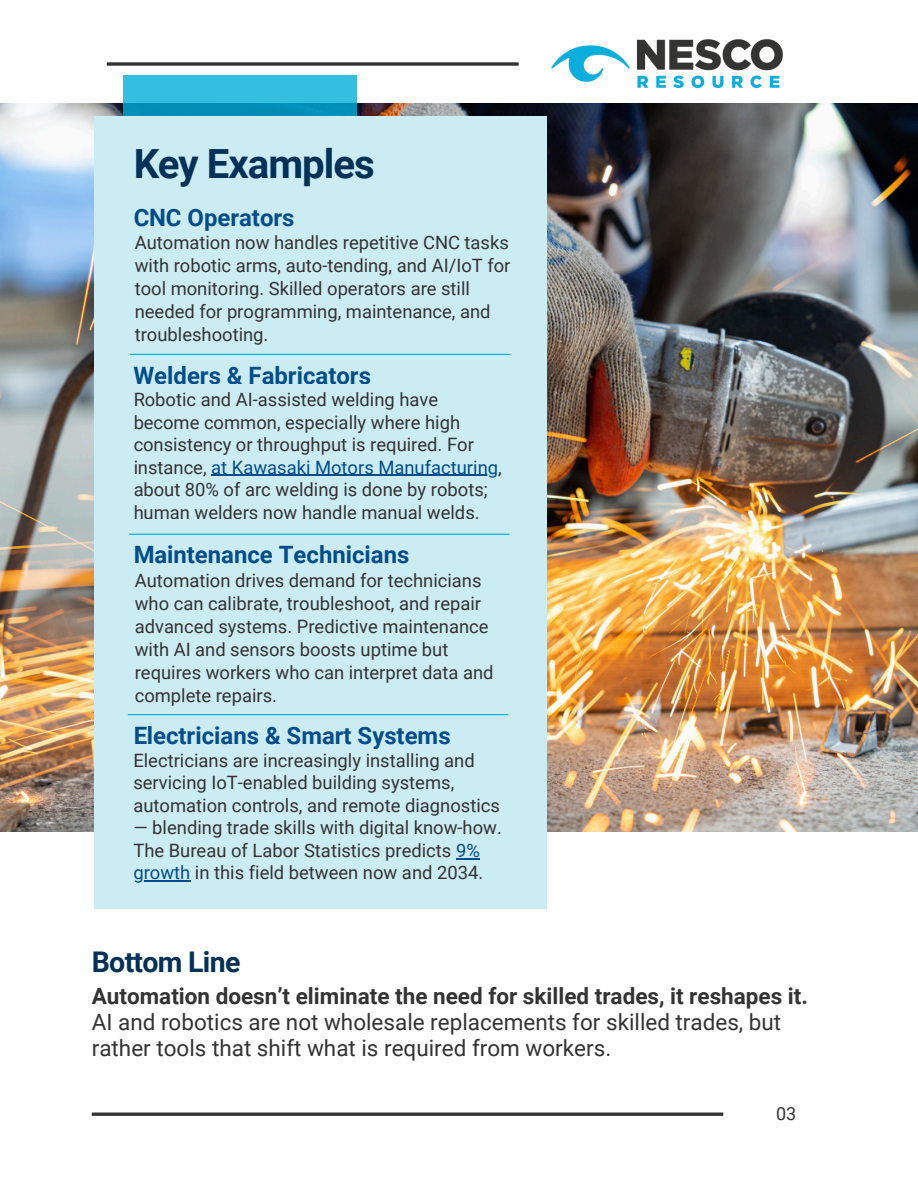
<style>
.page{position:relative;width:918px;height:1188px;background:#fff}
.page>*{position:absolute;margin:0;border:0;box-sizing:border-box;transform-origin:0 0}
.t1{font:700 69.15px/79.3px "Roboto";color:#333}
.t2{font:700 40.2px "Roboto";letter-spacing:-.025em;color:#003157}
.t3{font:700 28.5px "Roboto";letter-spacing:-.025em;color:#003157}
.t4{font:700 23.85px "Roboto";color:#004d8a}
.t5{font:22.5px/25.8px "Roboto";color:#333}
.t6{font:700 22.5px "Roboto";color:#333}
.t7{font:18.45px/23px "Roboto";color:#333}
.t8{font:18px "Roboto";color:#333}
.s1{color:#004d8a}
</style>
<div class="page">
<img style="left:0;top:103px;width:918px;height:728px">
<svg style="left:123px;top:75px;width:233px;height:42px;background:#27b0d4"></svg>
<div style="left:94px;top:117px;width:453px;height:792px;background:#ccecf4"></div>
<hr style="left:130px;top:354px;width:380px;height:1px;background:#00aedb">
<hr style="left:129px;top:534px;width:381px;height:1px;background:#00aedb">
<hr style="left:211px;top:475px;width:287px;height:1px;background:#004d8a">
<hr style="left:128px;top:714px;width:380px;height:1px;background:#00aedb">
<svg style="left:456px;top:858px;width:24px;height:1px"></svg>
<hr style="left:133px;top:880px;width:57px;height:2px;background:#004d8a">
<hr style="left:92px;top:1113px;width:631px;height:3px;background:#333">
<img style="left:551px;top:39px;width:232px;height:50px">
<svg style="left:107px;top:62px;width:412px;height:4px;background:#525252"></svg>
<h2 class="t2" style="left:133px;top:140px;width:243px">Key Examples</h2>
<p class="t4" style="left:133px;top:204px;width:163px">CNC Operators</p>
<p class="t7" style="left:135px;top:232px;width:377px">Automation now handles repetitive CNC tasks with robotic arms, auto-tending, and AI/IoT for tool monitoring. Skilled operators are still needed for programming, maintenance, and troubleshooting.</p>
<p class="t4" style="left:133px;top:361px;width:239px">Welders &amp; Fabricators</p>
<p class="t7" style="left:133px;top:389px;width:370px;line-height:22.5px">Robotic and AI-assisted welding have become common, especially where high consistency or throughput is required. For instance, <span class="s1">at Kawasaki Motors Manufacturing</span>, about 80% of arc welding is done by robots; human welders now handle manual welds.</p>
<p class="t4" style="left:133px;top:541px;width:278px">Maintenance Technicians</p>
<p class="t7" style="left:135px;top:569px;width:360px">Automation drives demand for technicians who can calibrate, troubleshoot, and repair advanced systems. Predictive maintenance with AI and sensors boosts uptime but requires workers who can interpret data and complete repairs.</p>
<h1 class="t1" style="left:123px;top:671px;width:366px">Contact<br>Information</h1>
<p class="t4" style="left:133px;top:722px;width:319px">Electricians &amp; Smart Systems</p>
<p class="t7" style="left:133px;top:749px;width:368px;line-height:22.5px">Electricians are increasingly installing and servicing IoT-enabled building systems, automation controls, and remote diagnostics</p>
<p class="t7" style="left:133px;top:817px;width:370px;line-height:22.5px">— blending trade skills with digital know-how.<br>The Bureau of Labor Statistics predicts <span class="s1">9% growth</span> in this field between now and 2034.</p>
<h3 class="t3" style="left:92px;top:945px;width:150px">Bottom Line</h3>
<p class="t6" style="left:92px;top:983px;width:718px">Automation doesn’t eliminate the need for skilled trades, it reshapes it.</p>
<p class="t5" style="left:92px;top:1010px;width:691px">AI and robotics are not wholesale replacements for skilled trades, but rather tools that shift what is required from workers.</p>
<p class="t8" style="left:776px;top:1103px;width:22px">03</p>
</div>
